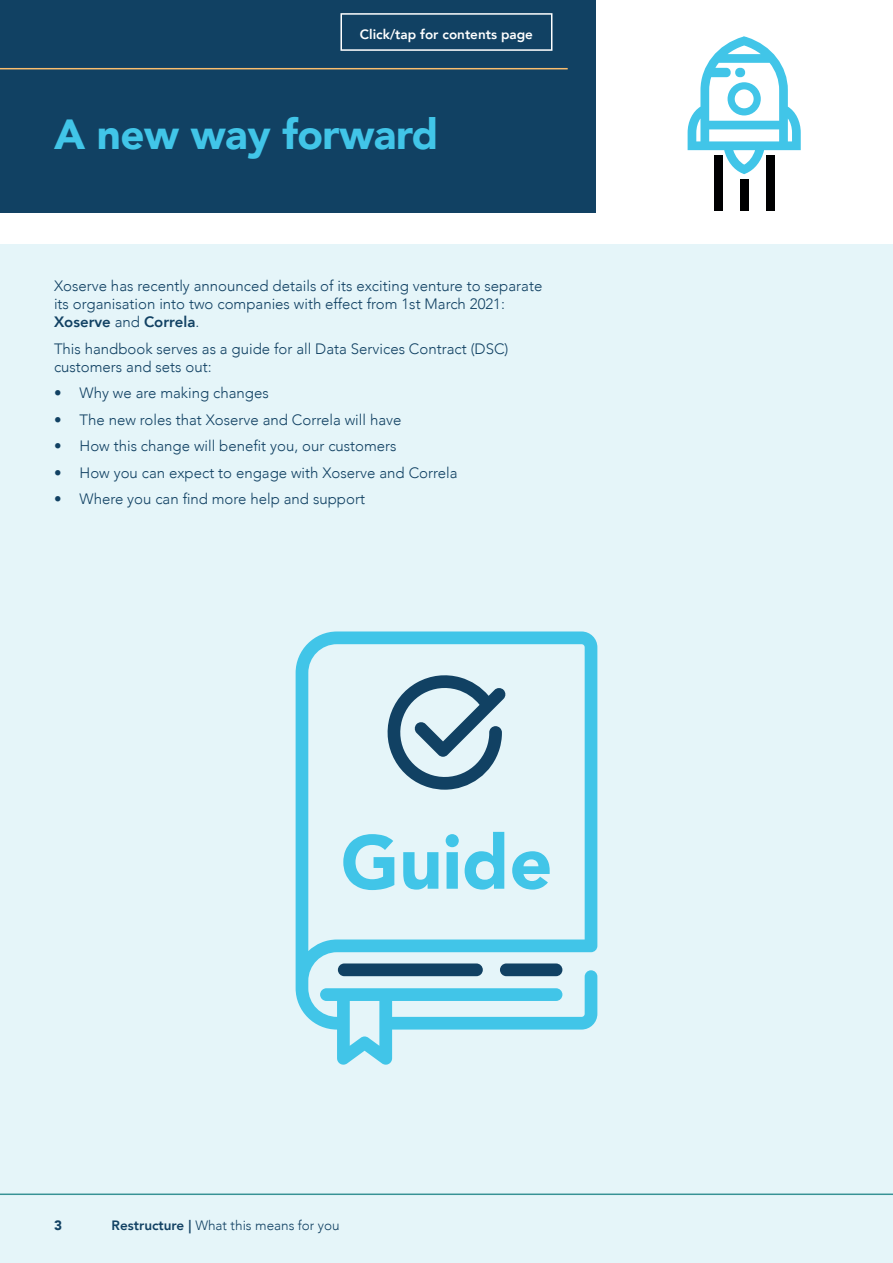
<style>
.page{position:relative;width:893px;height:1263px;background:#fff}
.page>*{position:absolute;margin:0;border:0;box-sizing:border-box;transform-origin:0 0}
.t1{font:900 42px "Avenir";letter-spacing:-.01em;color:#41c5e8}
.t2{font:300 15px/18px "Avenir";color:#114163}
.t3{font:300 13.5px "Avenir";color:#114163}
.t4{font:800 13.5px "Avenir";color:#fff}
.t5{font:900 13.5px "Avenir";color:#114163}
.s1{font-weight:800}
</style>
<div class="page">
<div style="left:0;top:0;width:595px;height:213px;background:#114163"></div>
<div style="left:0;top:244px;width:893px;height:1019px;background:#e5f5f9"></div>
<svg style="left:296px;top:631px;width:301px;height:434px"></svg>
<div style="left:338px;top:963px;width:145px;height:13px;background:#114163;border-radius:6px"></div>
<div style="left:500px;top:963px;width:62px;height:13px;background:#114163;border-radius:6px"></div>
<svg style="left:381px;top:673px;width:125px;height:117px"></svg>
<svg style="left:343px;top:834px;width:51px;height:56px"></svg>
<svg style="left:403px;top:852px;width:35px;height:38px"></svg>
<svg style="left:446px;top:834px;width:13px;height:55px"></svg>
<svg style="left:465px;top:832px;width:39px;height:58px"></svg>
<svg style="left:512px;top:851px;width:38px;height:39px"></svg>
<hr style="left:0;top:68px;width:568px;height:1px;background:#f9bd6e">
<hr style="left:0;top:1193px;width:893px;height:2px;background:#379295">
<svg style="left:688px;top:36px;width:113px;height:138px"></svg>
<div style="left:714px;top:156px;width:9px;height:55px;background:#000001"></div>
<div style="left:766px;top:156px;width:8px;height:55px;background:#000001"></div>
<div style="left:740px;top:179px;width:8px;height:32px;background:#000001"></div>
<div style="left:340px;top:13px;width:212px;height:38px;border:2px solid #fff"></div>
<p class="t4" style="left:360px;top:24px;width:175px">Click/tap for contents page</p>
<h1 class="t1" style="left:54px;top:98px;width:386px">A new way forward</h1>
<p class="t2" style="left:54px;top:277px;width:490px">Xoserve has recently announced details of its exciting venture to separate its organisation into two companies with effect from 1st March 2021:<br><span class="s1">Xoserve</span> and <span class="s1">Correla</span>.</p>
<p class="t2" style="left:54px;top:340px;width:456px">This handbook serves as a guide for all Data Services Contract (DSC) customers and sets out:</p>
<p class="t2" style="left:54px;top:384px;width:216px">• Why we are making changes</p>
<p class="t2" style="left:54px;top:411px;width:349px">• The new roles that Xoserve and Correla will have</p>
<p class="t2" style="left:54px;top:437px;width:344px">• How this change will benefit you, our customers</p>
<p class="t2" style="left:54px;top:464px;width:405px">• How you can expect to engage with Xoserve and Correla</p>
<p class="t2" style="left:54px;top:490px;width:312px">• Where you can find more help and support</p>
<p class="t5" style="left:54px;top:1214px;width:9px">3</p>
<p class="t3" style="left:112px;top:1217px;width:230px"><span class="s1">Restructure |</span> What this means for you</p>
</div>
